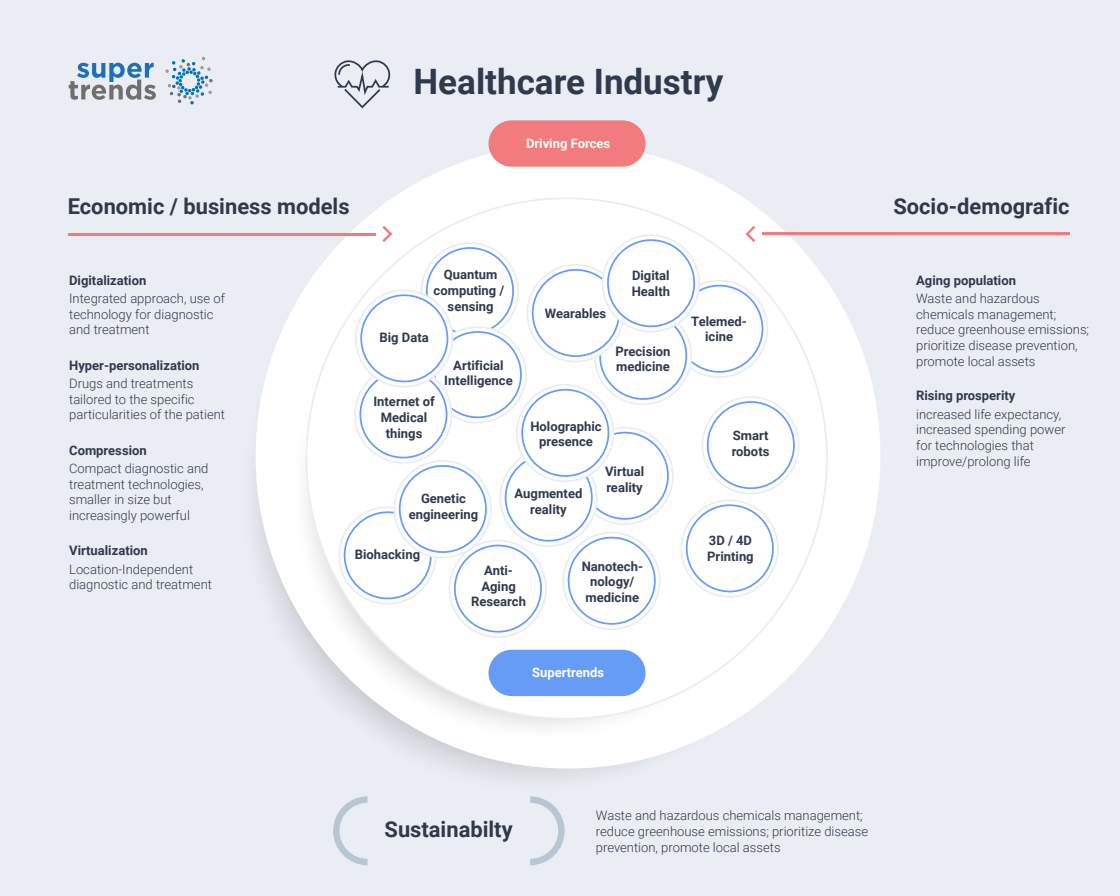
<style>
.page{position:relative;width:1120px;height:896px;background:#ebedf4}
.page>*{position:absolute;margin:0;border:0;box-sizing:border-box;transform-origin:0 0}
.t1{font:700 35px "Roboto";color:#31394d}
.t2{font:700 21.88px "Roboto";color:#303849}
.t3{font:300 13.04px/15.7px "Roboto";color:#31394d}
.t4{font:700 13.04px/15.7px "Roboto";color:#31394d;text-align:center}
.t5{font:700 13.04px "Roboto";color:#fff}
.t6{font:700 12.86px/15.5px "Roboto";color:#31394d;text-align:center}
</style>
<div class="page">
<svg style="left:256px;top:199px;width:580px;height:579px"></svg>
<div style="left:256px;top:144px;width:624px;height:625px;background:#fff;border-radius:50%"></div>
<svg style="left:294px;top:243px;width:496px;height:496px"></svg>
<div style="left:306px;top:198px;width:521px;height:521px;background:#fff;border-radius:50%"></div>
<div style="left:489px;top:120px;width:157px;height:47px;background:#f27b7d;border-radius:23px"></div>
<hr style="left:68px;top:233px;width:307px;height:3px;background:#f27b7d">
<hr style="left:762px;top:232px;width:308px;height:3px;background:#f27b7d">
<svg style="left:333px;top:796px;width:35px;height:69px"></svg>
<svg style="left:530px;top:796px;width:35px;height:69px"></svg>
<svg style="left:69px;top:63px;width:87px;height:37px"></svg>
<svg style="left:165px;top:57px;width:48px;height:48px"></svg>
<div style="left:489px;top:650px;width:157px;height:46px;background:#679cf6;border-radius:23px"></div>
<svg style="left:335px;top:60px;width:56px;height:49px"></svg>
<svg style="left:337px;top:226px;width:465px;height:412px"></svg>
<h2 class="t2" style="left:68px;top:191px;width:283px">Economic / business models</h2>
<p class="t4" style="left:69px;top:272px;width:79px">Digitalization</p>
<p class="t3" style="left:69px;top:290px;width:157px">Integrated approach, use of technology for diagnostic and treatment</p>
<p class="t4" style="left:69px;top:357px;width:132px">Hyper-personalization</p>
<p class="t3" style="left:69px;top:375px;width:157px">Drugs and treatments tailored to the specific particularities of the patient</p>
<p class="t4" style="left:69px;top:442px;width:79px">Compression</p>
<p class="t3" style="left:69px;top:460px;width:141px">Compact diagnostic and treatment technologies, smaller in size but increasingly powerful</p>
<h1 class="t1" style="left:414px;top:57px;width:311px">Healthcare Industry</h1>
<p class="t5" style="left:526px;top:134px;width:86px">Driving Forces</p>
<p class="t4" style="left:434px;top:266px;width:72px">Quantum computing / sensing</p>
<p class="t4" style="left:379px;top:329px;width:51px">Big Data</p>
<p class="t4" style="left:373px;top:393px;width:63px">Internet of<br>Medical things</p>
<p class="t6" style="left:444px;top:357px;width:70px">Artificial<br>Intelligence</p>
<p class="t4" style="left:545px;top:305px;width:63px">Wearables</p>
<p class="t4" style="left:632px;top:267px;width:40px;text-align:left">Digital<br>Health</p>
<p class="t4" style="left:615px;top:343px;width:57px;text-align:left">Precision medicine</p>
<p class="t4" style="left:530px;top:418px;width:73px">Holographic presence</p>
<p class="t4" style="left:409px;top:490px;width:71px">Genetic engineering</p>
<p class="t4" style="left:515px;top:485px;width:69px">Augmented reality</p>
<p class="t4" style="left:605px;top:463px;width:41px;text-align:left">Virtual reality</p>
<p class="t4" style="left:691px;top:313px;width:57px">Telemed&shy;icine</p>
<p class="t4" style="left:732px;top:427px;width:39px;text-align:left">Smart robots</p>
<p class="t4" style="left:69px;top:542px;width:80px">Virtualization</p>
<p class="t3" style="left:69px;top:561px;width:144px">Location-Independent diagnostic and treatment</p>
<p class="t4" style="left:355px;top:546px;width:67px">Biohacking</p>
<p class="t4" style="left:471px;top:562px;width:56px">Anti-<br>Aging<br>Research</p>
<p class="t4" style="left:582px;top:558px;width:63px">Nanotech&shy;nology/ medicine</p>
<p class="t5" style="left:532px;top:663px;width:74px">Supertrends</p>
<p class="t4" style="left:707px;top:532px;width:48px;text-align:left">3D / 4D<br>Printing</p>
<h2 class="t2" style="left:893px;top:191px;width:178px">Socio-demografic</h2>
<p class="t4" style="left:916px;top:272px;width:101px">Aging population</p>
<p class="t3" style="left:916px;top:290px;width:175px">Waste and hazardous chemicals management; reduce greenhouse emissions; prioritize disease prevention, promote local assets</p>
<p class="t4" style="left:916px;top:387px;width:101px">Rising prosperity</p>
<p class="t3" style="left:916px;top:406px;width:151px">increased life expectancy, increased spending power for technologies that improve/prolong life</p>
<h2 class="t2" style="left:385px;top:814px;width:130px">Sustainabilty</h2>
<p class="t3" style="left:596px;top:807px;width:274px">Waste and hazardous chemicals management; reduce greenhouse emissions; prioritize disease prevention, promote local assets</p>
</div>
